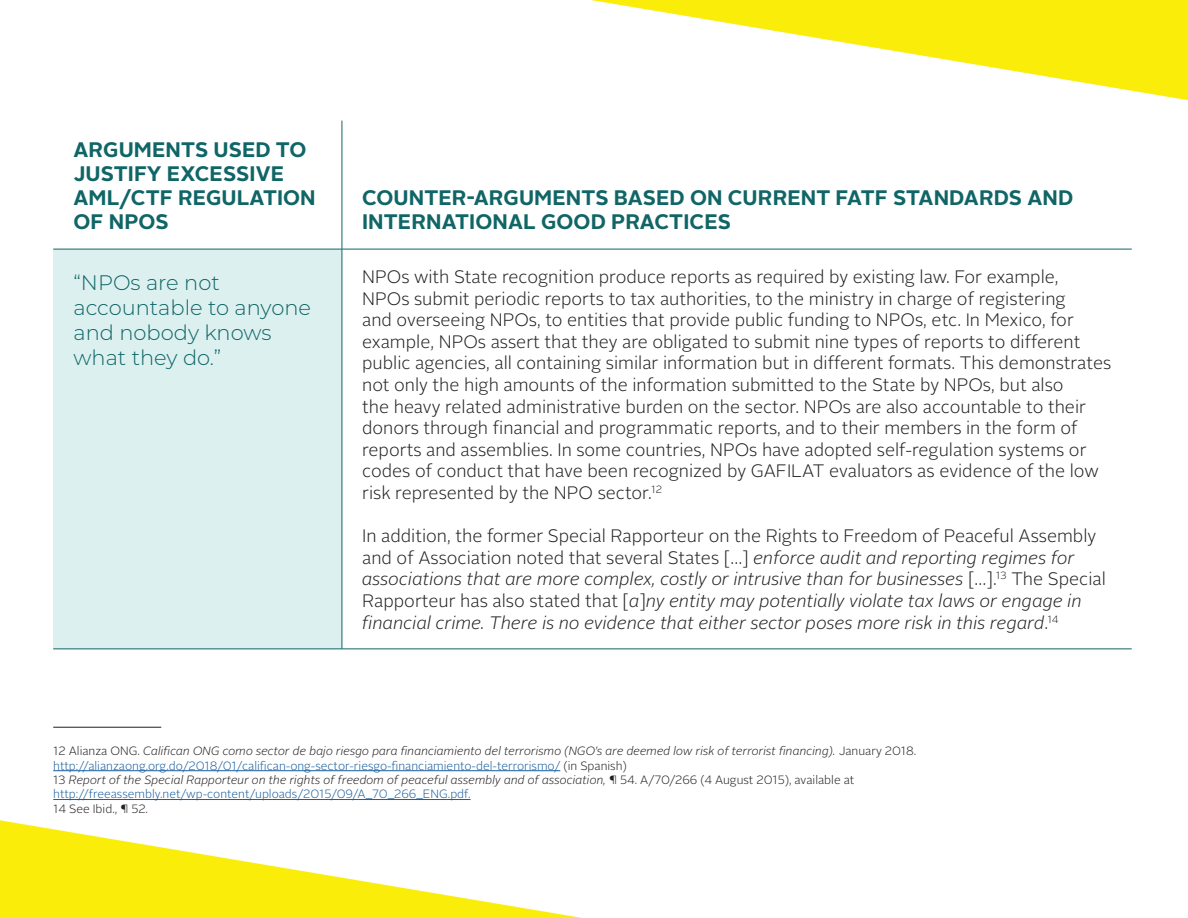
<style>
.page{position:relative;width:1188px;height:918px;background:#fff}
.page>*{position:absolute;margin:0;border:0;box-sizing:border-box;transform-origin:0 0}
.Header2{font:700 21px/24px "Alright Sans";letter-spacing:.005em;color:#106566}
.quote{font:300 21px/25.2px "Montserrat";color:#106566}
.body{font:300 18px/21.6px "Alright Sans";color:#231f20}
.body-2{font:italic 300 18px/21.6px "Alright Sans";color:#231f20}
.footnote{font:italic 300 12px/14.4px "Alright Sans";color:#231f20}
.footnote-2{font:300 12px "Alright Sans";color:#231f20}
.s1{font-style:normal}
.s2{font-style:normal;color:#175d9e}
</style>
<div class="page">
<img style="left:0;top:0;width:1188px;height:918px">
<div style="left:53px;top:249px;width:289px;height:400px;background:#dcf0f0"></div>
<hr style="left:53px;top:649px;width:289px;height:1px;background:#106566">
<hr style="left:342px;top:649px;width:790px;height:1px;background:#106566">
<hr style="left:342px;top:121px;width:1px;height:128px;background:#106566">
<hr style="left:53px;top:249px;width:289px;height:1px;background:#106566">
<hr style="left:342px;top:249px;width:790px;height:1px;background:#106566">
<hr style="left:342px;top:249px;width:1px;height:400px;background:#106566">
<hr style="left:53px;top:727px;width:108px;height:1px;background:#231f20">
<hr style="left:53px;top:770px;width:507px;height:1px;background:#175d9e">
<hr style="left:53px;top:799px;width:418px;height:1px;background:#175d9e">
<p class="Header2" style="left:74px;top:138px;width:244px">ARGUMENTS USED TO<br>JUSTIFY EXCESSIVE<br>AML/CTF REGULATION<br>OF NPOS</p>
<p class="Header2" style="left:362px;top:186px;width:713px">COUNTER-ARGUMENTS BASED ON CURRENT FATF STANDARDS AND<br>INTERNATIONAL GOOD PRACTICES</p>
<p class="quote" style="left:74px;top:269px;width:239px">“NPOs are not accountable to anyone and nobody knows what they do.”</p>
<p class="body" style="left:362px;top:266px;width:751px">NPOs with State recognition produce reports as required by existing law. For example,<br>NPOs submit periodic reports to tax authorities, to the ministry in charge of registering<br>and overseeing NPOs, to entities that provide public funding to NPOs, etc. In Mexico, for example, NPOs assert that they are obligated to submit nine types of reports to different public agencies, all containing similar information but in different formats. This demonstrates not only the high amounts of the information submitted to the State by NPOs, but also<br>the heavy related administrative burden on the sector. NPOs are also accountable to their donors through financial and programmatic reports, and to their members in the form of reports and assemblies. In some countries, NPOs have adopted self-regulation systems or codes of conduct that have been recognized by GAFILAT evaluators as evidence of the low risk represented by the NPO sector.<sup>12</sup></p>
<p class="body-2" style="left:362px;top:525px;width:745px"><span class="s1">In addition, the former Special Rapporteur on the Rights to Freedom of Peaceful Assembly and of Association noted that several States […]</span> enforce audit and reporting regimes for associations that are more complex, costly or intrusive than for businesses <span class="s1">[…].</span><sup>13</sup> <span class="s1">The Special Rapporteur has also stated that [</span>a<span class="s1">]</span>ny entity may potentially violate tax laws or engage in financial crime. There is no evidence that either sector poses more risk in this regard<span class="s1">.</span><sup>14</sup></p>
<p class="footnote" style="left:53px;top:744px;width:865px"><span class="s1">12 Alianza ONG.</span> Califican ONG como sector de bajo riesgo para financiamiento del terrorismo (NGO’s are deemed low risk of terrorist financing). <span class="s1">January 2018. </span><span class="s2">http://alianzaong.org.do/2018/01/califican-ong-sector-riesgo-financiamiento-del-terrorismo/</span> <span class="s1">(in Spanish)</span></p>
<p class="footnote" style="left:53px;top:773px;width:803px"><span class="s1">13</span> Report of the Special Rapporteur on the rights of freedom of peaceful assembly and of association, <span class="s1">¶ 54. A/70/266 (4 August 2015), available at </span><span class="s2">http://freeassembly.net/wp-content/uploads/2015/09/A_70_266_ENG.pdf.</span></p>
<p class="footnote-2" style="left:53px;top:800px;width:96px">14 See Ibid., ¶ 52.</p>
</div>
